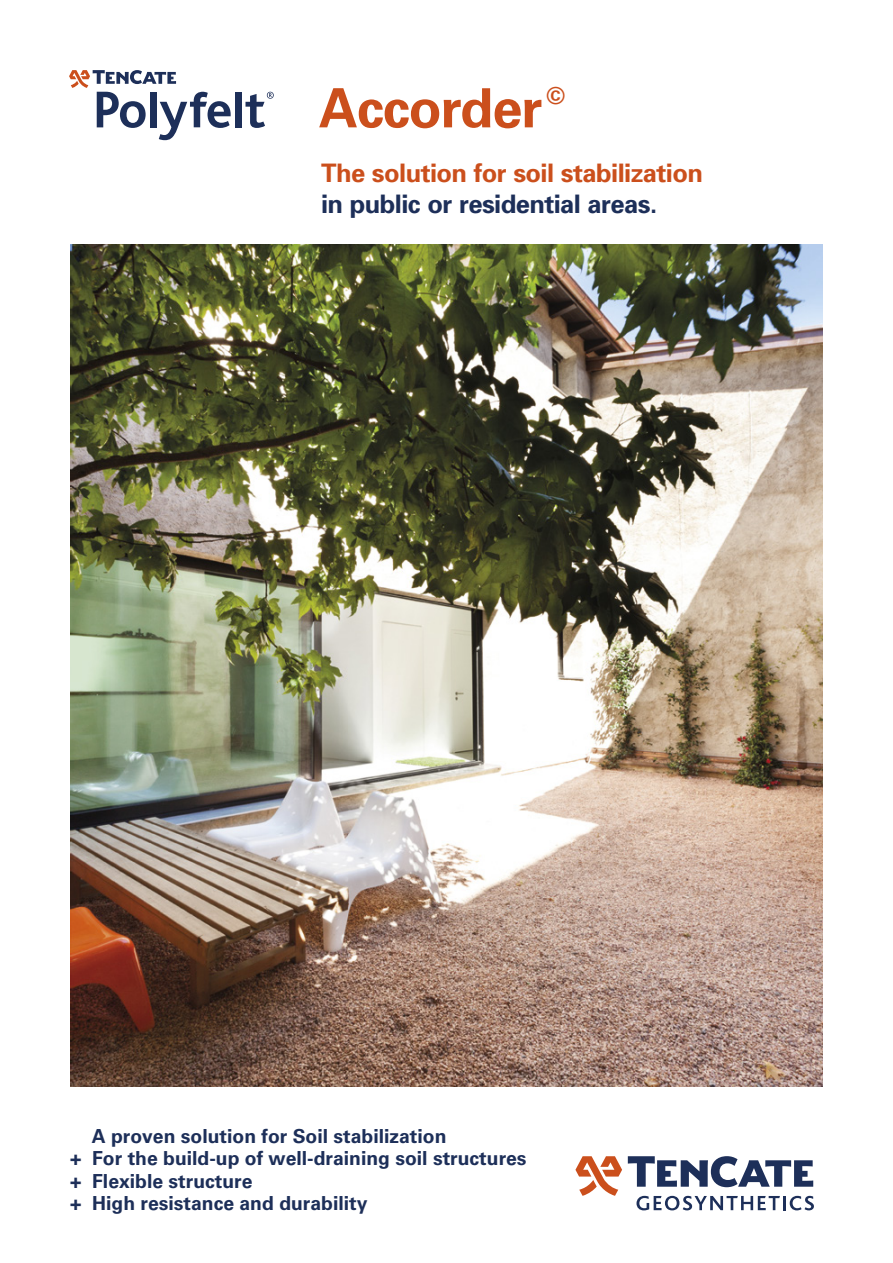
<style>
.page{position:relative;width:893px;height:1263px;background:#fff}
.page>*{position:absolute;margin:0;border:0;box-sizing:border-box;transform-origin:0 0}
.t1{font:700 54.15px "Univers LT Std";letter-spacing:-.02em;color:#cb4f1c}
.t2{font:700 25.5px "Univers";letter-spacing:-.02em;color:#cb4f1c}
.t3{font:700 25.5px "Univers";letter-spacing:-.02em;color:#1d2f59}
.t4{font:700 23.4px "Univers LT Std";color:#cb4f1c}
.t5{font:700 19.35px/22.5px "Univers LT Std";color:#1d2f59}
</style>
<div class="page">
<div style="left:235px;top:92px;width:6px;height:35px;background:#1d2f59"></div>
<svg style="left:245px;top:92px;width:29px;height:36px"></svg>
<svg style="left:69px;top:70px;width:162px;height:70px"></svg>
<img style="left:70px;top:244px;width:753px;height:842px">
<svg style="left:628px;top:1156px;width:185px;height:31px"></svg>
<svg style="left:575px;top:1156px;width:47px;height:40px"></svg>
<svg style="left:636px;top:1196px;width:144px;height:14px"></svg>
<hr style="left:783px;top:1196px;width:3px;height:14px;background:#1d2f59">
<svg style="left:790px;top:1196px;width:24px;height:14px"></svg>
<h1 class="t1" style="left:319px;top:87px;width:225px">Accorder</h1>
<p class="t4" style="left:547px;top:87px;width:20px">©</p>
<h2 class="t2" style="left:321px;top:163px;width:383px">The solution for soil stabilization</h2>
<h2 class="t3" style="left:321px;top:194px;width:338px">in public or residential areas.</h2>
<p class="t5" style="left:70px;top:1126px;width:458px;text-indent:22px">A proven solution for Soil stabilization<br>+ For the build-up of well-draining soil structures + Flexible structure<br>+ High resistance and durability</p>
</div>
